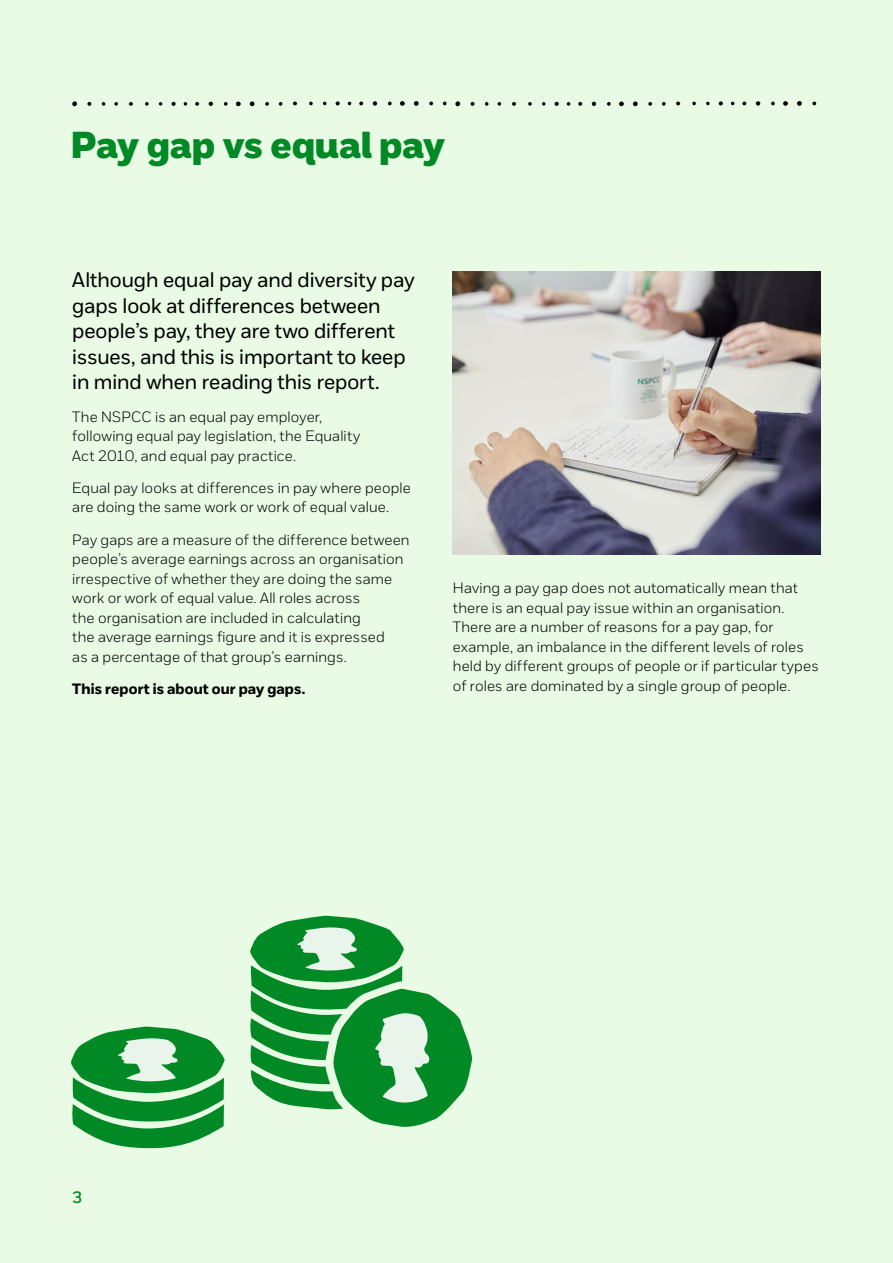
<style>
.page{position:relative;width:893px;height:1263px;background:#e9fbe5}
.page>*{position:absolute;margin:0;border:0;box-sizing:border-box;transform-origin:0 0}
.t1{font:37.5px "NSPCC Headline";letter-spacing:.005em;color:#018926}
.t2{font:21px/25.5px "NSPCC";color:#000}
.t3{font:600 16.5px "NSPCC";color:#018926}
.t4{font:300 15px/19.5px "NSPCC";letter-spacing:.01em;color:#000}
.t5{font:700 15px "NSPCC";letter-spacing:.01em;color:#000}
</style>
<div class="page">
<svg style="left:71px;top:1026px;width:154px;height:123px"></svg>
<svg style="left:250px;top:916px;width:222px;height:211px"></svg>
<img style="left:453px;top:272px;width:368px;height:282px">
<svg style="left:72px;top:101px;width:5px;height:5px"></svg>
<svg style="left:250px;top:101px;width:5px;height:5px"></svg>
<svg style="left:236px;top:101px;width:5px;height:5px"></svg>
<svg style="left:209px;top:102px;width:4px;height:4px"></svg>
<svg style="left:171px;top:102px;width:5px;height:4px"></svg>
<svg style="left:87px;top:102px;width:4px;height:4px"></svg>
<svg style="left:129px;top:102px;width:4px;height:4px"></svg>
<svg style="left:195px;top:102px;width:4px;height:4px"></svg>
<svg style="left:265px;top:102px;width:4px;height:4px"></svg>
<svg style="left:224px;top:102px;width:4px;height:4px"></svg>
<svg style="left:279px;top:102px;width:3px;height:4px"></svg>
<svg style="left:145px;top:102px;width:4px;height:4px"></svg>
<svg style="left:114px;top:102px;width:4px;height:4px"></svg>
<svg style="left:102px;top:102px;width:3px;height:4px"></svg>
<svg style="left:184px;top:102px;width:3px;height:4px"></svg>
<svg style="left:159px;top:102px;width:3px;height:4px"></svg>
<svg style="left:414px;top:101px;width:5px;height:5px"></svg>
<svg style="left:400px;top:101px;width:5px;height:5px"></svg>
<svg style="left:373px;top:101px;width:4px;height:5px"></svg>
<svg style="left:336px;top:101px;width:4px;height:5px"></svg>
<svg style="left:293px;top:101px;width:4px;height:4px"></svg>
<svg style="left:359px;top:101px;width:4px;height:4px"></svg>
<svg style="left:429px;top:102px;width:4px;height:3px"></svg>
<svg style="left:388px;top:102px;width:4px;height:3px"></svg>
<svg style="left:309px;top:102px;width:4px;height:3px"></svg>
<svg style="left:455px;top:101px;width:5px;height:5px"></svg>
<svg style="left:633px;top:101px;width:5px;height:5px"></svg>
<svg style="left:619px;top:101px;width:5px;height:5px"></svg>
<svg style="left:592px;top:102px;width:4px;height:4px"></svg>
<svg style="left:555px;top:102px;width:4px;height:4px"></svg>
<svg style="left:470px;top:102px;width:5px;height:4px"></svg>
<svg style="left:512px;top:102px;width:4px;height:4px"></svg>
<svg style="left:578px;top:102px;width:4px;height:4px"></svg>
<svg style="left:648px;top:102px;width:4px;height:4px"></svg>
<svg style="left:607px;top:102px;width:4px;height:4px"></svg>
<svg style="left:662px;top:102px;width:4px;height:4px"></svg>
<svg style="left:528px;top:102px;width:4px;height:4px"></svg>
<svg style="left:497px;top:102px;width:4px;height:4px"></svg>
<svg style="left:485px;top:102px;width:3px;height:4px"></svg>
<svg style="left:567px;top:102px;width:3px;height:4px"></svg>
<svg style="left:542px;top:102px;width:3px;height:4px"></svg>
<svg style="left:797px;top:101px;width:5px;height:5px"></svg>
<svg style="left:783px;top:101px;width:5px;height:5px"></svg>
<svg style="left:756px;top:101px;width:4px;height:5px"></svg>
<svg style="left:719px;top:101px;width:4px;height:5px"></svg>
<svg style="left:676px;top:101px;width:4px;height:4px"></svg>
<svg style="left:742px;top:101px;width:4px;height:4px"></svg>
<svg style="left:812px;top:102px;width:4px;height:3px"></svg>
<svg style="left:771px;top:102px;width:4px;height:3px"></svg>
<svg style="left:692px;top:102px;width:4px;height:3px"></svg>
<svg style="left:706px;top:102px;width:4px;height:3px"></svg>
<h1 class="t1" style="left:71px;top:122px;width:376px">Pay gap vs equal pay</h1>
<h2 class="t2" style="left:72px;top:267px;width:344px">Although equal pay and diversity pay gaps look at differences between people’s pay, they are two different issues, and this is important to keep in mind when reading this report.</h2>
<p class="t4" style="left:72px;top:406px;width:289px">The NSPCC is an equal pay employer, following equal pay legislation, the Equality<br>Act 2010, and equal pay practice.</p>
<p class="t4" style="left:72px;top:478px;width:340px">Equal pay looks at differences in pay where people are doing the same work or work of equal value.</p>
<p class="t4" style="left:72px;top:529px;width:339px">Pay gaps are a measure of the difference between people’s average earnings across an organisation irrespective of whether they are doing the same work or work of equal value. All roles across<br>the organisation are included in calculating<br>the average earnings figure and it is expressed<br>as a percentage of that group’s earnings.</p>
<p class="t5" style="left:72px;top:679px;width:234px">This report is about our pay gaps.</p>
<p class="t4" style="left:453px;top:578px;width:367px">Having a pay gap does not automatically mean that there is an equal pay issue within an organisation.<br>There are a number of reasons for a pay gap, for example, an imbalance in the different levels of roles held by different groups of people or if particular types of roles are dominated by a single group of people.</p>
<p class="t3" style="left:72px;top:1187px;width:11px">3</p>
</div>
